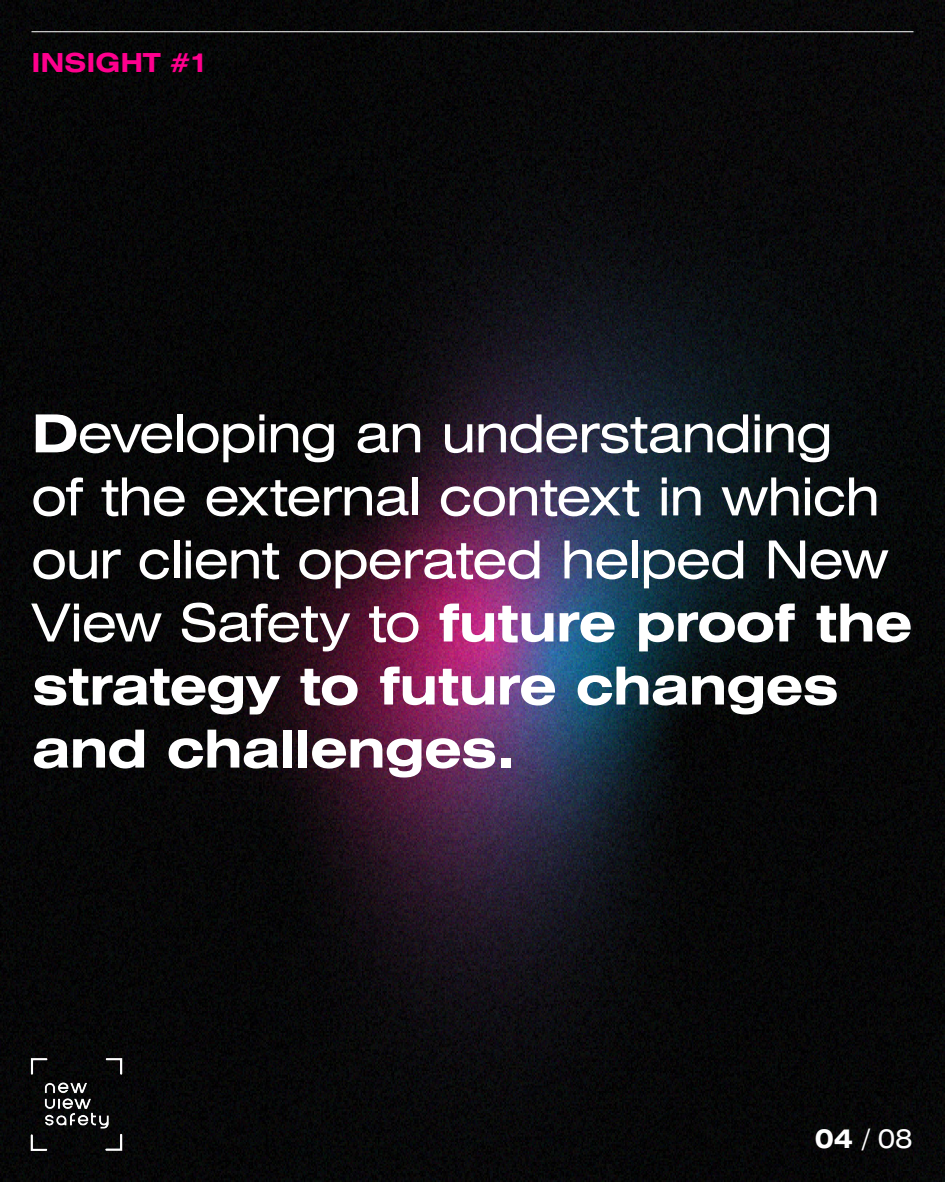
<style>
.page{position:relative;width:945px;height:1182px;background:#fff}
.page>*{position:absolute;margin:0;border:0;box-sizing:border-box;transform-origin:0 0}
.t1{font:expanded 52.5px/63px "Swiss 721 BT";letter-spacing:-.02em;color:#fff}
.t2{font:700 expanded 26.25px "Swiss 721 BT";letter-spacing:-.005em;color:#ff008e}
.t3{font:expanded 26.25px "Swiss 721 BT";color:#fff}
.s1{font-weight:700}
</style>
<div class="page">
<img style="left:0;top:0;width:945px;height:1181px">
<hr style="left:32px;top:32px;width:882px;height:1px;background:#fff">
<img style="left:30px;top:1053px;width:94px;height:99px">
<p class="t2" style="left:32px;top:47px;width:179px">INSIGHT #1</p>
<p class="t1" style="left:32px;top:402px;width:882px"><span class="s1">D</span>eveloping an understanding<br>of the external context in which our client operated helped New<br>View Safety to <span class="s1">future proof the strategy to future changes and challenges.</span></p>
<p class="t3" style="left:815px;top:1122px;width:99px"><span class="s1">04</span> / 08</p>
</div>
